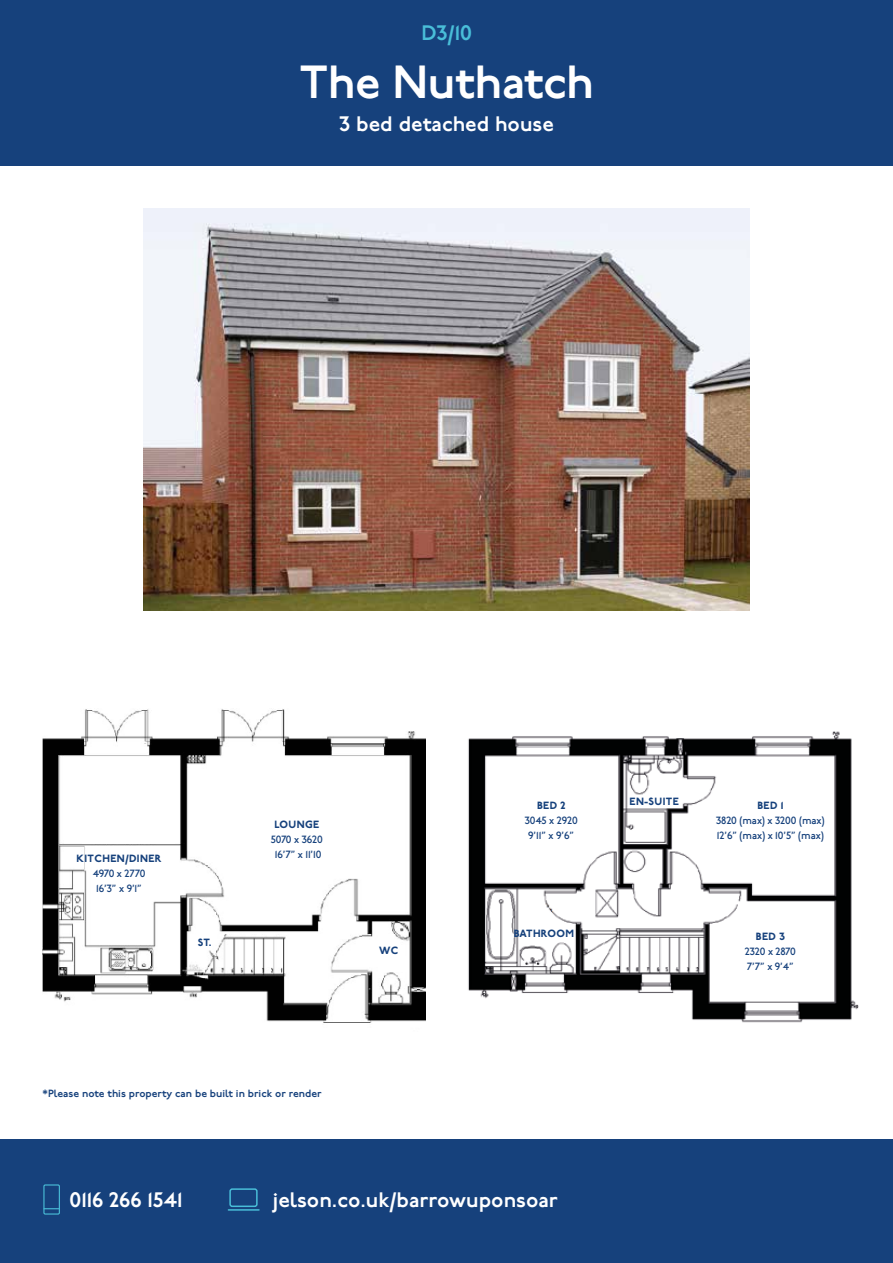
<style>
.page{position:relative;width:893px;height:1263px;background:#fff}
.page>*{position:absolute;margin:0;border:0;box-sizing:border-box;transform-origin:0 0}
.t1{font:600 46.5px "P22 Underground";letter-spacing:-.01em;color:#fff}
.t2{font:600 21px "P22 Underground";color:#fff}
.t3{font:600 21px "P22 Underground";color:#49bed8}
.t4{font:500 10.5px/15px "P22 Underground";letter-spacing:-.01em;color:#16417c}
.t5{font:800 10.5px "P22 Underground";letter-spacing:.04em;color:#16417c}
.t6{font:600 10.5px "P22 Underground";color:#16417c}
.t7{font:500 10.5px/15px "P22 Underground";letter-spacing:-.03em;color:#16417c;text-align:center}
</style>
<div class="page">
<div style="left:0;top:0;width:893px;height:165px;background:#16417c"></div>
<div style="left:0;top:1140px;width:893px;height:123px;background:#16417c"></div>
<div style="left:43px;top:1184px;width:17px;height:30px;border:1px solid #49bed8"></div>
<svg style="left:44px;top:1208px;width:16px;height:1px"></svg>
<div style="left:229px;top:1188px;width:29px;height:19px;border:1px solid #49bed8;border-radius:2px"></div>
<hr style="left:228px;top:1209px;width:31px;height:2px;background:#49bed8">
<img style="left:144px;top:208px;width:605px;height:402px">
<img style="left:43px;top:709px;width:382px;height:314px">
<img style="left:468px;top:731px;width:390px;height:292px">
<div style="left:82px;top:783px;width:92px;height:61px;background:#fff"></div>
<div style="left:250px;top:795px;width:121px;height:79px;background:#fff"></div>
<div style="left:378px;top:956px;width:29px;height:16px;background:#fff"></div>
<h2 class="t3" style="left:422px;top:21px;width:52px">D3/10</h2>
<h1 class="t1" style="left:300px;top:56px;width:296px">The Nuthatch</h1>
<h2 class="t2" style="left:340px;top:112px;width:216px">3 bed detached house</h2>
<p class="t5" style="left:274px;top:818px;width:46px">LOUNGE</p>
<p class="t4" style="left:271px;top:833px;width:53px">5070 x 3620</p>
<p class="t5" style="left:76px;top:852px;width:87px">KITCHEN/DINER</p>
<p class="t4" style="left:275px;top:848px;width:48px">16’7” x 11’10</p>
<p class="t7" style="left:93px;top:866px;width:54px">4970 x 2770<br>16’3” x 9’1”</p>
<p class="t5" style="left:198px;top:936px;width:15px">ST.</p>
<p class="t6" style="left:43px;top:1088px;width:281px">*Please note this property can be built in brick or render</p>
<p class="t5" style="left:379px;top:944px;width:21px">WC</p>
<p class="t5" style="left:537px;top:799px;width:30px">BED 2</p>
<p class="t4" style="left:525px;top:813px;width:54px;text-align:center">3045 x 2920<br>9’11” x 9’6”</p>
<p class="t5" style="left:514px;top:927px;width:62px">BATHROOM</p>
<h2 class="t2" style="left:69px;top:1188px;width:115px">0116 266 1541</h2>
<h2 class="t2" style="left:273px;top:1188px;width:286px">jelson.co.uk/barrowuponsoar</h2>
<p class="t5" style="left:629px;top:795px;width:51px">EN-SUITE</p>
<p class="t5" style="left:757px;top:799px;width:28px">BED 1</p>
<p class="t4" style="left:716px;top:813px;width:110px">3820 (max) x 3200 (max)<br>12’6” (max) x 10’5” (max)</p>
<p class="t5" style="left:756px;top:930px;width:31px">BED 3</p>
<p class="t4" style="left:745px;top:944px;width:53px">2320 x 2870<br>7’7” x 9’4”</p>
</div>
